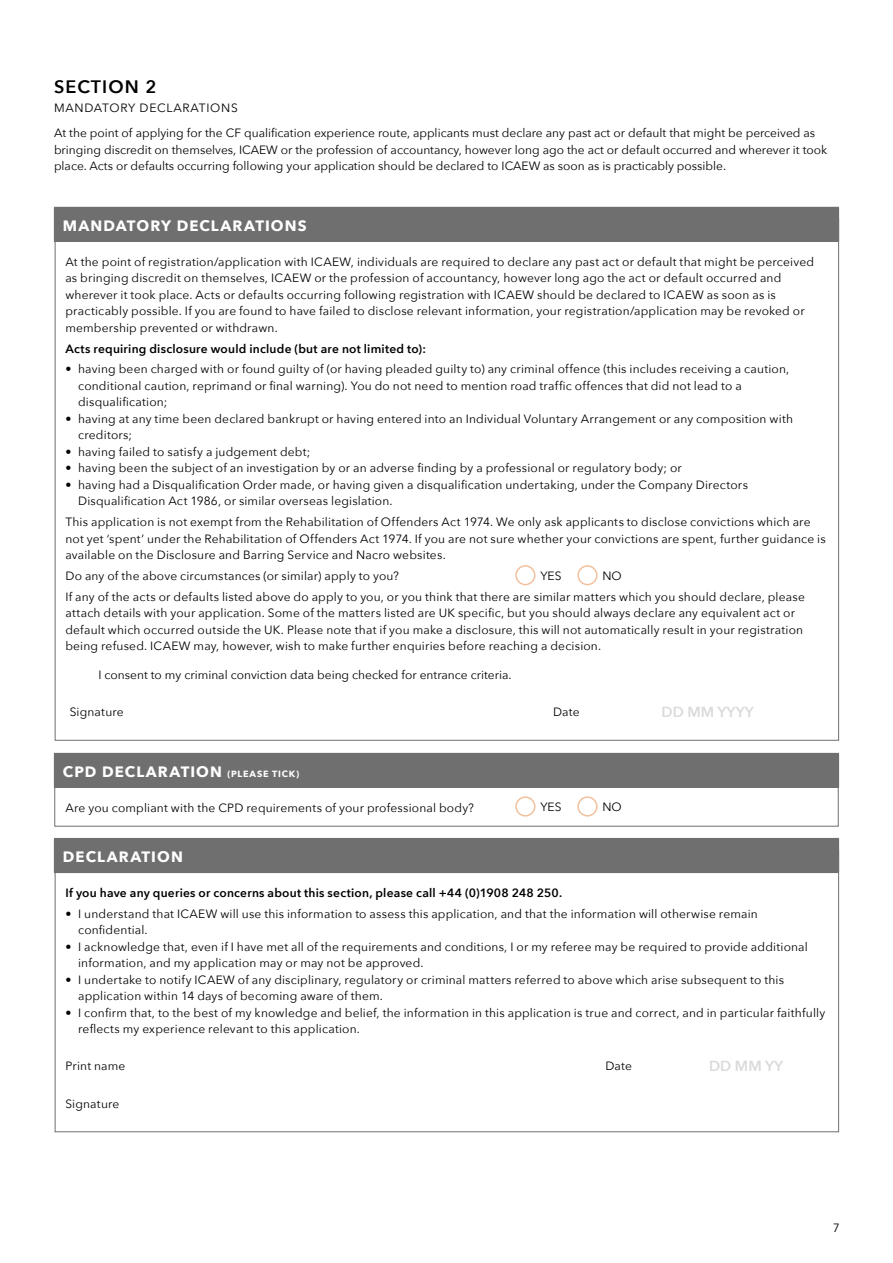
<style>
.page{position:relative;width:893px;height:1263px;background:#fff}
.page>*{position:absolute;margin:0;border:0;box-sizing:border-box;transform-origin:0 0}
.t1{font:600 18px "Avenir Next";letter-spacing:.06em;color:#000}
.t2{font:700 15px "Avenir Next";letter-spacing:.07em;color:#fff}
.t3{font:600 14.55px "Avenir Next";color:#dadada}
.t4{font:12px/16.5px "Avenir Next";letter-spacing:.015em;color:#000}
.t5{font:600 12px "Avenir Next";letter-spacing:.02em;color:#000}
.s1{font-size:9px}
</style>
<div class="page">
<div style="left:54px;top:207px;width:785px;height:34px;background:#706f6f"></div>
<hr style="left:54px;top:241px;width:785px;height:1px;background:#706f6f">
<div style="left:54px;top:838px;width:785px;height:34px;background:#706f6f"></div>
<hr style="left:54px;top:872px;width:785px;height:1px;background:#706f6f">
<div style="left:54px;top:753px;width:785px;height:34px;background:#706f6f"></div>
<hr style="left:54px;top:787px;width:785px;height:1px;background:#706f6f">
<div style="left:515px;top:565px;width:20px;height:20px;border:2px solid #f1c09d;border-radius:50%"></div>
<div style="left:515px;top:796px;width:20px;height:20px;border:2px solid #f1c09d;border-radius:50%"></div>
<div style="left:577px;top:565px;width:21px;height:20px;border:2px solid #f1c09d;border-radius:50%"></div>
<div style="left:577px;top:796px;width:21px;height:20px;border:2px solid #f1c09d;border-radius:50%"></div>
<h1 class="t1" style="left:54px;top:71px;width:104px">SECTION 2</h1>
<p class="t4" style="left:54px;top:95px;width:763px;line-height:25px">MANDATORY DECLARATIONS<br>At the point of applying for the CF qualification experience route, applicants must declare any past act or default that might be perceived as</p>
<p class="t4" style="left:54px;top:141px;width:775px">bringing discredit on themselves, ICAEW or the profession of accountancy, however long ago the act or default occurred and wherever it took place. Acts or defaults occurring following your application should be declared to ICAEW as soon as is practicably possible.</p>
<p class="t2" style="left:63px;top:213px;width:245px">MANDATORY DECLARATIONS</p>
<p class="t4" style="left:65px;top:253px;width:750px">At the point of registration/application with ICAEW, individuals are required to declare any past act or default that might be perceived as bringing discredit on themselves, ICAEW or the profession of accountancy, however long ago the act or default occurred and wherever it took place. Acts or defaults occurring following registration with ICAEW should be declared to ICAEW as soon as is practicably possible. If you are found to have failed to disclose relevant information, your registration/application may be revoked or membership prevented or withdrawn.</p>
<p class="t5" style="left:65px;top:338px;width:362px">Acts requiring disclosure would include (but are not limited to):</p>
<p class="t4" style="left:78px;top:360px;width:713px;text-indent:-13px">• having been charged with or found guilty of (or having pleaded guilty to) any criminal offence (this includes receiving a caution, conditional caution, reprimand or final warning). You do not need to mention road traffic offences that did not lead to a disqualification;</p>
<p class="t4" style="left:78px;top:410px;width:716px;text-indent:-13px">• having at any time been declared bankrupt or having entered into an Individual Voluntary Arrangement or any composition with creditors;</p>
<p class="t4" style="left:65px;top:443px;width:247px">• having failed to satisfy a judgement debt;</p>
<p class="t4" style="left:65px;top:459px;width:618px">• having been the subject of an investigation by or an adverse finding by a professional or regulatory body; or</p>
<p class="t4" style="left:78px;top:476px;width:671px;text-indent:-13px">• having had a Disqualification Order made, or having given a disqualification undertaking, under the Company Directors<br>Disqualification Act 1986, or similar overseas legislation.</p>
<p class="t4" style="left:65px;top:513px;width:762px">This application is not exempt from the Rehabilitation of Offenders Act 1974. We only ask applicants to disclose convictions which are not yet ‘spent’ under the Rehabilitation of Offenders Act 1974. If you are not sure whether your convictions are spent, further guidance is available on the Disclosure and Barring Service and Nacro websites.</p>
<p class="t4" style="left:65px;top:565px;width:741px;line-height:20.7px">Do any of the above circumstances (or similar) apply to you?<br>If any of the acts or defaults listed above do apply to you, or you think that there are similar matters which you should declare, please</p>
<p class="t4" style="left:65px;top:604px;width:739px">attach details with your application. Some of the matters listed are UK specific, but you should always declare any equivalent act or default which occurred outside the UK. Please note that if you make a disclosure, this will not automatically result in your registration being refused. ICAEW may, however, wish to make further enquiries before reaching a decision.</p>
<p class="t4" style="left:540px;top:567px;width:23px">YES</p>
<p class="t4" style="left:602px;top:567px;width:21px">NO</p>
<p class="t4" style="left:98px;top:666px;width:415px">I consent to my criminal conviction data being checked for entrance criteria.</p>
<p class="t4" style="left:70px;top:703px;width:56px">Signature</p>
<p class="t4" style="left:553px;top:703px;width:28px">Date</p>
<p class="t3" style="left:662px;top:699px;width:94px">DD MM YYYY</p>
<p class="t2" style="left:63px;top:759px;width:238px">CPD DECLARATION <span class="s1">(PLEASE TICK)</span></p>
<p class="t4" style="left:65px;top:799px;width:410px">Are you compliant with the CPD requirements of your professional body?</p>
<p class="t2" style="left:63px;top:844px;width:121px">DECLARATION</p>
<p class="t4" style="left:540px;top:798px;width:23px">YES</p>
<p class="t4" style="left:602px;top:798px;width:21px">NO</p>
<p class="t5" style="left:65px;top:882px;width:498px">If you have any queries or concerns about this section, please call +44 (0)1908 248 250.</p>
<p class="t4" style="left:78px;top:905px;width:681px;text-indent:-13px">• I understand that ICAEW will use this information to assess this application, and that the information will otherwise remain confidential.</p>
<p class="t4" style="left:78px;top:938px;width:731px;text-indent:-13px">• I acknowledge that, even if I have met all of the requirements and conditions, I or my referee may be required to provide additional information, and my application may or may not be approved.</p>
<p class="t4" style="left:78px;top:971px;width:707px;text-indent:-13px">• I undertake to notify ICAEW of any disciplinary, regulatory or criminal matters referred to above which arise subsequent to this application within 14 days of becoming aware of them.</p>
<p class="t4" style="left:78px;top:1004px;width:749px;text-indent:-13px">• I confirm that, to the best of my knowledge and belief, the information in this application is true and correct, and in particular faithfully reflects my experience relevant to this application.</p>
<p class="t4" style="left:65px;top:1057px;width:62px">Print name</p>
<p class="t4" style="left:605px;top:1057px;width:28px">Date</p>
<p class="t4" style="left:65px;top:1095px;width:56px">Signature</p>
<p class="t3" style="left:709px;top:1053px;width:76px">DD MM YY</p>
<p class="t4" style="left:833px;top:1219px;width:8px">7</p>
</div>
